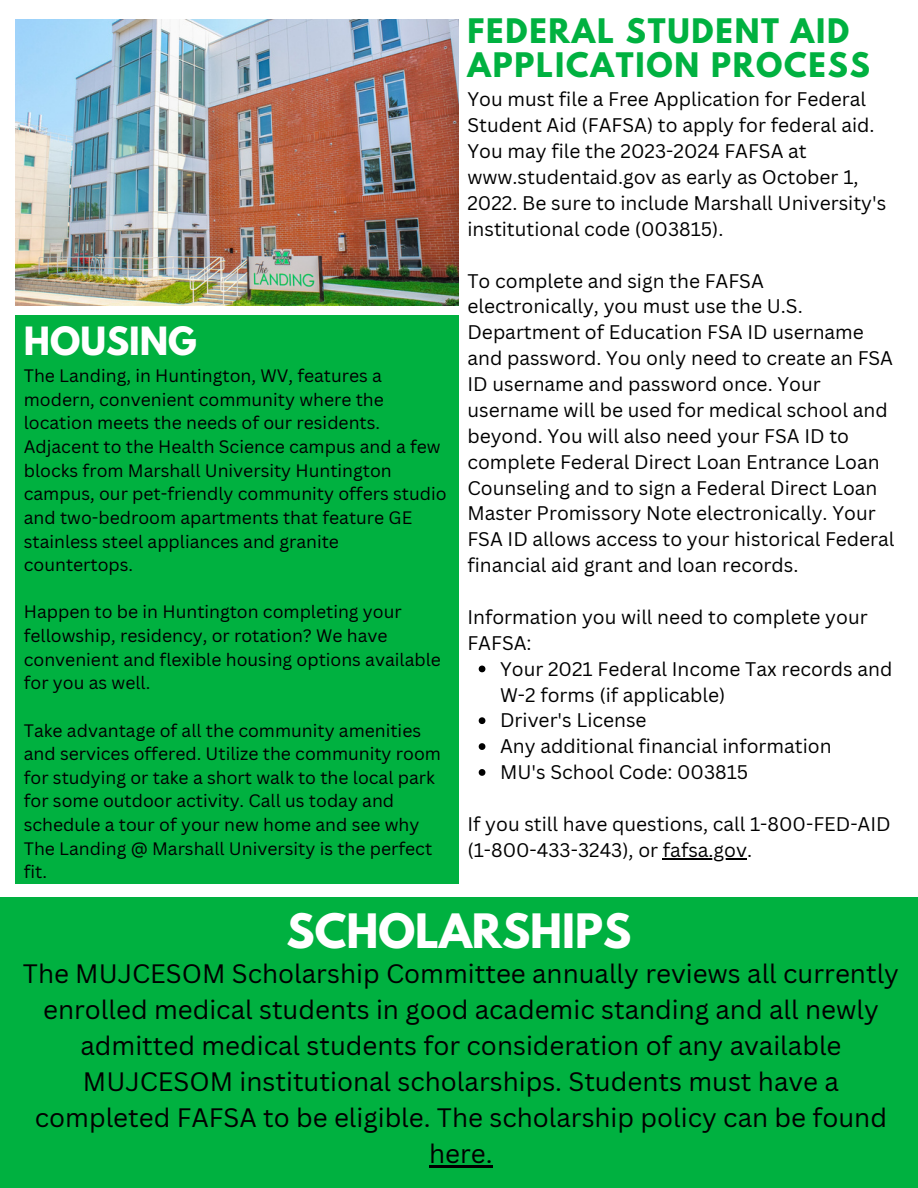
<style>
.page{position:relative;width:918px;height:1188px;background:#fff}
.page>*{position:absolute;margin:0;border:0;box-sizing:border-box;transform-origin:0 0}
.t1{font:700 42px "League Spartan";color:#fff}
.t2{font:700 34.5px "League Spartan";color:#fff}
.t3{font:700 30px/33.8px "League Spartan";letter-spacing:.06em;color:#00b140}
.t4{font:25.95px/36px "Canva Sans";color:#000;text-align:center}
.t5{font:19.2px/25.8px "Canva Sans";color:#000}
.t6{font:17.55px/23.7px "Canva Sans";color:#000}
</style>
<div class="page">
<div style="left:15px;top:316px;width:444px;height:568px;background:#00b140"></div>
<img style="left:15px;top:19px;width:444px;height:287px">
<div style="left:0;top:898px;width:918px;height:290px;background:#00b140"></div>
<svg style="left:479px;top:666px;width:6px;height:6px"></svg>
<svg style="left:479px;top:717px;width:6px;height:7px"></svg>
<svg style="left:479px;top:743px;width:6px;height:7px"></svg>
<svg style="left:479px;top:769px;width:6px;height:7px"></svg>
<hr style="left:663px;top:858px;width:84px;height:1px;background:#000">
<hr style="left:429px;top:1166px;width:64px;height:2px;background:#000">
<h2 class="t2" style="left:24px;top:324px;width:175px">HOUSING</h2>
<p class="t6" style="left:24px;top:364px;width:424px">The Landing, in Huntington, WV, features a modern, convenient community where the location meets the needs of our residents.<br>Adjacent to the Health Science campus and a few blocks from Marshall University Huntington campus, our pet-friendly community offers studio and two-bedroom apartments that feature GE stainless steel appliances and granite countertops.</p>
<p class="t6" style="left:24px;top:600px;width:419px">Happen to be in Huntington completing your fellowship, residency, or rotation? We have convenient and flexible housing options available for you as well.</p>
<p class="t6" style="left:24px;top:718px;width:419px">Take advantage of all the community amenities and services offered. Utilize the community room for studying or take a short walk to the local park for some outdoor activity. Call us today and schedule a tour of your new home and see why The Landing @ Marshall University is the perfect fit.</p>
<h3 class="t3" style="left:467px;top:18px;width:404px">FEDERAL STUDENT AID<br>APPLICATION PROCESS</h3>
<p class="t5" style="left:467px;top:86px;width:420px">You must file a Free Application for Federal Student Aid (FAFSA) to apply for federal aid.<br>You may file the 2023-2024 FAFSA at www.studentaid.gov as early as October 1, 2022. Be sure to include Marshall University's institutional code (003815).</p>
<p class="t5" style="left:467px;top:267px;width:429px">To complete and sign the FAFSA electronically, you must use the U.S.<br>Department of Education FSA ID username and password. You only need to create an FSA ID username and password once. Your username will be used for medical school and beyond. You will also need your FSA ID to complete Federal Direct Loan Entrance Loan Counseling and to sign a Federal Direct Loan Master Promissory Note electronically. Your FSA ID allows access to your historical Federal financial aid grant and loan records.</p>
<p class="t5" style="left:467px;top:604px;width:402px">Information you will need to complete your<br>FAFSA:</p>
<p class="t5" style="left:500px;top:655px;width:394px">Your 2021 Federal Income Tax records and<br>W-2 forms (if applicable)<br>Driver's License<br>Any additional financial information<br>MU's School Code: 003815</p>
<p class="t5" style="left:467px;top:811px;width:425px">If you still have questions, call 1-800-FED-AID (1-800-433-3243), or fafsa.gov.</p>
<h1 class="t1" style="left:287px;top:910px;width:346px">SCHOLARSHIPS</h1>
<p class="t4" style="left:23px;top:955px;width:878px">The MUJCESOM Scholarship Committee annually reviews all currently enrolled medical students in good academic standing and all newly admitted medical students for consideration of any available MUJCESOM institutional scholarships. Students must have a completed FAFSA to be eligible. The scholarship policy can be found here.</p>
</div>
